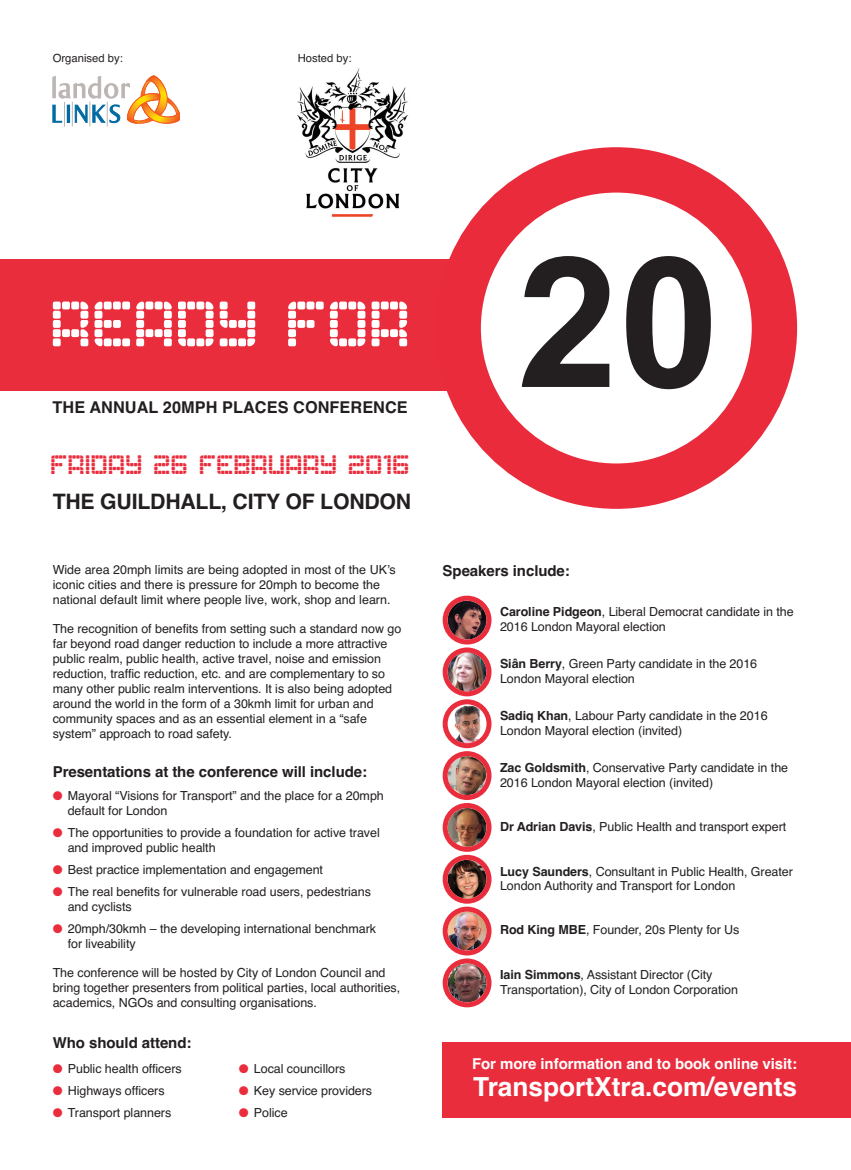
<style>
.page{position:relative;width:851px;height:1170px;background:#fff}
.page>*{position:absolute;margin:0;border:0;box-sizing:border-box;transform-origin:0 0}
.t1{font:83.75px "Astronaut II";color:#fff}
.t2{font:35px "Astronaut II";letter-spacing:-.005em;color:#ea2d3d}
.t3{font:700 26.25px "Helvetica";color:#fff}
.t4{font:700 21.25px "Helvetica";letter-spacing:-.01em;color:#231f20}
.t5{font:700 16.25px "Helvetica";letter-spacing:.005em;color:#231f20}
.t6{font:700 15px "Helvetica";letter-spacing:-.005em;color:#231f20}
.t7{font:700 15px "Helvetica";letter-spacing:-.005em;color:#fff}
.t8{font:12.5px/15px "Helvetica";letter-spacing:-.005em;color:#231f20}
.t9{font:11.25px "Helvetica";color:#231f20}
.s1{color:#ea2d3d}
.s2{font-weight:700}
</style>
<div class="page">
<div style="left:0;top:259px;width:765px;height:131px;background:#ea2d3d"></div>
<svg style="left:458px;top:170px;width:316px;height:316px"></svg>
<div style="left:435px;top:147px;width:362px;height:362px;border:45px solid #e92b3c;border-radius:50%"></div>
<svg style="left:522px;top:256px;width:87px;height:131px;background:#868484"></svg>
<svg style="left:626px;top:256px;width:85px;height:133px;background:#797777"></svg>
<img style="left:297px;top:68px;width:111px;height:149px">
<svg style="left:53px;top:76px;width:127px;height:51px"></svg>
<div style="left:442px;top:1041px;width:409px;height:76px;background:#ea2d3d"></div>
<img style="left:442px;top:595px;width:49px;height:412px">
<p class="t9" style="left:53px;top:52px;width:72px">Organised by:</p>
<p class="t9" style="left:298px;top:52px;width:55px">Hosted by:</p>
<h1 class="t1" style="left:47px;top:273px;width:362px">READY FOR</h1>
<h3 class="t5" style="left:53px;top:398px;width:357px">THE ANNUAL 20MPH PLACES CONFERENCE</h3>
<h2 class="t2" style="left:49px;top:443px;width:360px">FRIDAY 26 FEBRUARY 2016</h2>
<h3 class="t4" style="left:53px;top:489px;width:360px">THE GUILDHALL, CITY OF LONDON</h3>
<p class="t8" style="left:53px;top:562px;width:345px">Wide area 20mph limits are being adopted in most of the UK’s iconic cities and there is pressure for 20mph to become the national default limit where people live, work, shop and learn.</p>
<p class="t8" style="left:53px;top:621px;width:350px">The recognition of benefits from setting such a standard now go far beyond road danger reduction to include a more attractive public realm, public health, active travel, noise and emission reduction, traffic reduction, etc. and are complementary to so many other public realm interventions. It is also being adopted around the world in the form of a 30kmh limit for urban and community spaces and as an essential element in a “safe system” approach to road safety.</p>
<p class="t6" style="left:53px;top:762px;width:316px">Presentations at the conference will include:</p>
<p class="t8" style="left:68px;top:788px;width:317px;text-indent:-15px"><span class="s1">●</span> Mayoral “Visions for Transport” and the place for a 20mph default for London</p>
<p class="t8" style="left:68px;top:825px;width:313px;text-indent:-15px"><span class="s1">●</span> The opportunities to provide a foundation for active travel and improved public health</p>
<p class="t8" style="left:53px;top:862px;width:272px"><span class="s1">●</span> Best practice implementation and engagement</p>
<p class="t8" style="left:68px;top:884px;width:305px;text-indent:-15px"><span class="s1">●</span> The real benefits for vulnerable road users, pedestrians and cyclists</p>
<p class="t8" style="left:68px;top:921px;width:310px;text-indent:-15px"><span class="s1">●</span> 20mph/30kmh – the developing international benchmark for liveability</p>
<p class="t8" style="left:53px;top:965px;width:349px">The conference will be hosted by City of London Council and bring together presenters from political parties, local authorities, academics, NGOs and consulting organisations.</p>
<p class="t6" style="left:53px;top:1034px;width:140px">Who should attend:</p>
<p class="t8" style="left:53px;top:1060px;width:130px"><span class="s1">●</span> Public health officers</p>
<p class="t8" style="left:53px;top:1082px;width:113px"><span class="s1">●</span> Highways officers</p>
<p class="t8" style="left:53px;top:1105px;width:120px"><span class="s1">●</span> Transport planners</p>
<p class="t8" style="left:239px;top:1060px;width:108px"><span class="s1">●</span> Local councillors</p>
<p class="t8" style="left:239px;top:1082px;width:135px"><span class="s1">●</span> Key service providers</p>
<p class="t8" style="left:239px;top:1105px;width:50px"><span class="s1">●</span> Police</p>
<p class="t6" style="left:442px;top:562px;width:129px">Speakers include:</p>
<p class="t8" style="left:500px;top:604px;width:295px"><span class="s2">Caroline Pidgeon</span>, Liberal Democrat candidate in the<br>2016 London Mayoral election</p>
<p class="t8" style="left:500px;top:656px;width:259px"><span class="s2">Siân Berry</span>, Green Party candidate in the 2016<br>London Mayoral election</p>
<p class="t8" style="left:500px;top:708px;width:269px"><span class="s2">Sadiq Khan</span>, Labour Party candidate in the 2016<br>London Mayoral election (invited)</p>
<p class="t8" style="left:500px;top:760px;width:290px"><span class="s2">Zac Goldsmith</span>, Conservative Party candidate in the<br>2016 London Mayoral election (invited)</p>
<p class="t8" style="left:500px;top:819px;width:288px"><span class="s2">Dr Adrian Davis</span>, Public Health and transport expert</p>
<p class="t8" style="left:500px;top:863px;width:294px"><span class="s2">Lucy Saunders</span>, Consultant in Public Health, Greater<br>London Authority and Transport for London</p>
<p class="t8" style="left:500px;top:922px;width:241px"><span class="s2">Rod King MBE</span>, Founder, 20s Plenty for Us</p>
<p class="t8" style="left:500px;top:967px;width:240px"><span class="s2">Iain Simmons</span>, Assistant Director (City<br>Transportation), City of London Corporation</p>
<p class="t7" style="left:472px;top:1054px;width:326px">For more information and to book online visit:</p>
<h3 class="t3" style="left:473px;top:1071px;width:325px">TransportXtra.com/events</h3>
</div>
